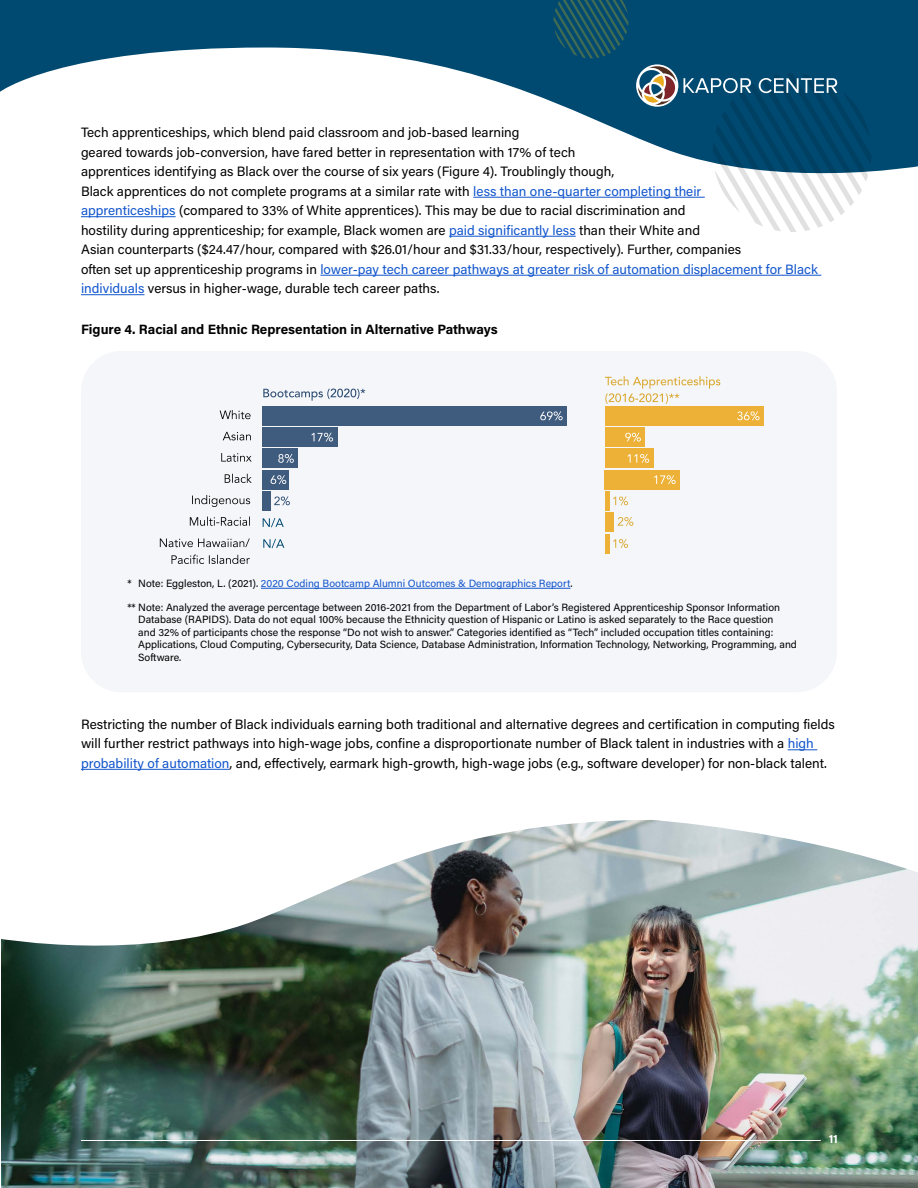
<style>
.page{position:relative;width:918px;height:1188px;background:#fff}
.page>*{position:absolute;margin:0;border:0;box-sizing:border-box;transform-origin:0 0}
.t1{font:13.5px/19.5px "Acumin Pro";color:#000}
.t2{font:700 13.5px "Acumin Pro";color:#000}
.t3{font:700 12px "Acumin Pro";color:#fff}
.t4{font:10.5px/12.6px "Acumin Pro";color:#000}
.t5{font:10.5px "Acumin Pro";color:#15c}
.s1{color:#15c}
.s2{color:#000}
</style>
<div class="page">
<svg style="left:0;top:0;width:918px;height:172px"></svg>
<svg style="left:554px;top:0;width:74px;height:59px;background:#155466"></svg>
<svg style="left:636px;top:64px;width:235px;height:168px"></svg>
<img style="left:1px;top:963px;width:917px;height:225px">
<div style="left:81px;top:351px;width:756px;height:341px;background:#f5f6fa;border-radius:40px"></div>
<hr style="left:473px;top:197px;width:232px;height:1px;background:#15c">
<hr style="left:81px;top:216px;width:95px;height:1px;background:#15c">
<hr style="left:449px;top:236px;width:127px;height:1px;background:#15c">
<hr style="left:320px;top:275px;width:501px;height:1px;background:#15c">
<hr style="left:81px;top:294px;width:63px;height:1px;background:#15c">
<svg style="left:788px;top:749px;width:29px;height:1px"></svg>
<hr style="left:81px;top:769px;width:149px;height:1px;background:#15c">
<svg style="left:160px;top:538px;width:90px;height:26px"></svg>
<svg style="left:192px;top:495px;width:58px;height:12px"></svg>
<svg style="left:190px;top:517px;width:60px;height:9px"></svg>
<svg style="left:225px;top:474px;width:27px;height:9px"></svg>
<svg style="left:221px;top:453px;width:31px;height:9px"></svg>
<svg style="left:223px;top:432px;width:28px;height:8px"></svg>
<svg style="left:220px;top:410px;width:31px;height:9px"></svg>
<svg style="left:263px;top:389px;width:102px;height:12px"></svg>
<svg style="left:605px;top:376px;width:115px;height:28px"></svg>
<div style="left:262px;top:491px;width:9px;height:20px;background:#3f5b7d"></div>
<div style="left:262px;top:470px;width:27px;height:19px;background:#3f5b7d"></div>
<div style="left:262px;top:449px;width:36px;height:19px;background:#3f5b7d"></div>
<div style="left:262px;top:428px;width:75px;height:19px;background:#3f5b7d"></div>
<div style="left:262px;top:406px;width:305px;height:20px;background:#3f5b7d"></div>
<div style="left:605px;top:512px;width:9px;height:20px;background:#ecb136"></div>
<hr style="left:605px;top:534px;width:4px;height:19px;background:#ecb136">
<hr style="left:605px;top:491px;width:4px;height:20px;background:#ecb136">
<div style="left:605px;top:470px;width:75px;height:19px;background:#ecb136"></div>
<div style="left:605px;top:449px;width:48px;height:19px;background:#ecb136"></div>
<div style="left:605px;top:428px;width:40px;height:19px;background:#ecb136"></div>
<div style="left:605px;top:406px;width:159px;height:20px;background:#ecb136"></div>
<svg style="left:263px;top:539px;width:21px;height:9px"></svg>
<svg style="left:263px;top:518px;width:21px;height:9px"></svg>
<svg style="left:274px;top:496px;width:16px;height:10px"></svg>
<svg style="left:271px;top:475px;width:15px;height:9px"></svg>
<svg style="left:278px;top:454px;width:16px;height:9px"></svg>
<svg style="left:311px;top:433px;width:22px;height:9px"></svg>
<svg style="left:540px;top:411px;width:23px;height:10px"></svg>
<svg style="left:613px;top:539px;width:15px;height:9px"></svg>
<svg style="left:613px;top:496px;width:15px;height:10px"></svg>
<svg style="left:618px;top:517px;width:15px;height:9px"></svg>
<svg style="left:654px;top:475px;width:22px;height:9px"></svg>
<svg style="left:627px;top:454px;width:22px;height:9px"></svg>
<svg style="left:625px;top:433px;width:16px;height:9px"></svg>
<svg style="left:737px;top:411px;width:23px;height:10px"></svg>
<hr style="left:261px;top:588px;width:310px;height:1px;background:#15c">
<img style="left:1px;top:820px;width:917px;height:143px">
<hr style="left:81px;top:1140px;width:740px;height:1px;background:#fff">
<p class="t1" style="left:81px;top:122px;width:738px">Tech apprenticeships, which blend paid classroom and job-based learning<br>geared towards job-conversion, have fared better in representation with 17% of tech<br>apprentices identifying as Black over the course of six years (Figure 4). Troublingly though,<br>Black apprentices do not complete programs at a similar rate with <span class="s1">less than one-quarter completing their<br>apprenticeships</span> (compared to 33% of White apprentices). This may be due to racial discrimination and<br>hostility during apprenticeship; for example, Black women are <span class="s1">paid significantly less</span> than their White and<br>Asian counterparts ($24.47/hour, compared with $26.01/hour and $31.33/hour, respectively). Further, companies<br>often set up apprenticeship programs in <span class="s1">lower-pay tech career pathways at greater risk of automation displacement for Black individuals</span> versus in higher-wage, durable tech career paths.</p>
<p class="t2" style="left:81px;top:320px;width:418px">Figure 4. Racial and Ethnic Representation in Alternative Pathways</p>
<p class="t5" style="left:127px;top:576px;width:447px"><span class="s2">* Note: Eggleston, L. (2021).</span> 2020 Coding Bootcamp Alumni Outcomes &amp; Demographics Report<span class="s2">.</span></p>
<p class="t4" style="left:138px;top:600px;width:660px;text-indent:-11px">** Note: Analyzed the average percentage between 2016-2021 from the Department of Labor’s Registered Apprenticeship Sponsor Information Database (RAPIDS). Data do not equal 100% because the Ethnicity question of Hispanic or Latino is asked separately to the Race question<br>and 32% of participants chose the response “Do not wish to answer.” Categories identified as “Tech” included occupation titles containing:<br>Applications, Cloud Computing, Cybersecurity, Data Science, Database Administration, Information Technology, Networking, Programming, and Software.</p>
<p class="t1" style="left:81px;top:714px;width:755px">Restricting the number of Black individuals earning both traditional and alternative degrees and certification in computing fields will further restrict pathways into high-wage jobs, confine a disproportionate number of Black talent in industries with a <span class="s1">high probability of automation</span>, and, effectively, earmark high-growth, high-wage jobs (e.g., software developer) for non-black talent.</p>
<p class="t3" style="left:829px;top:1130px;width:11px">11</p>
</div>
